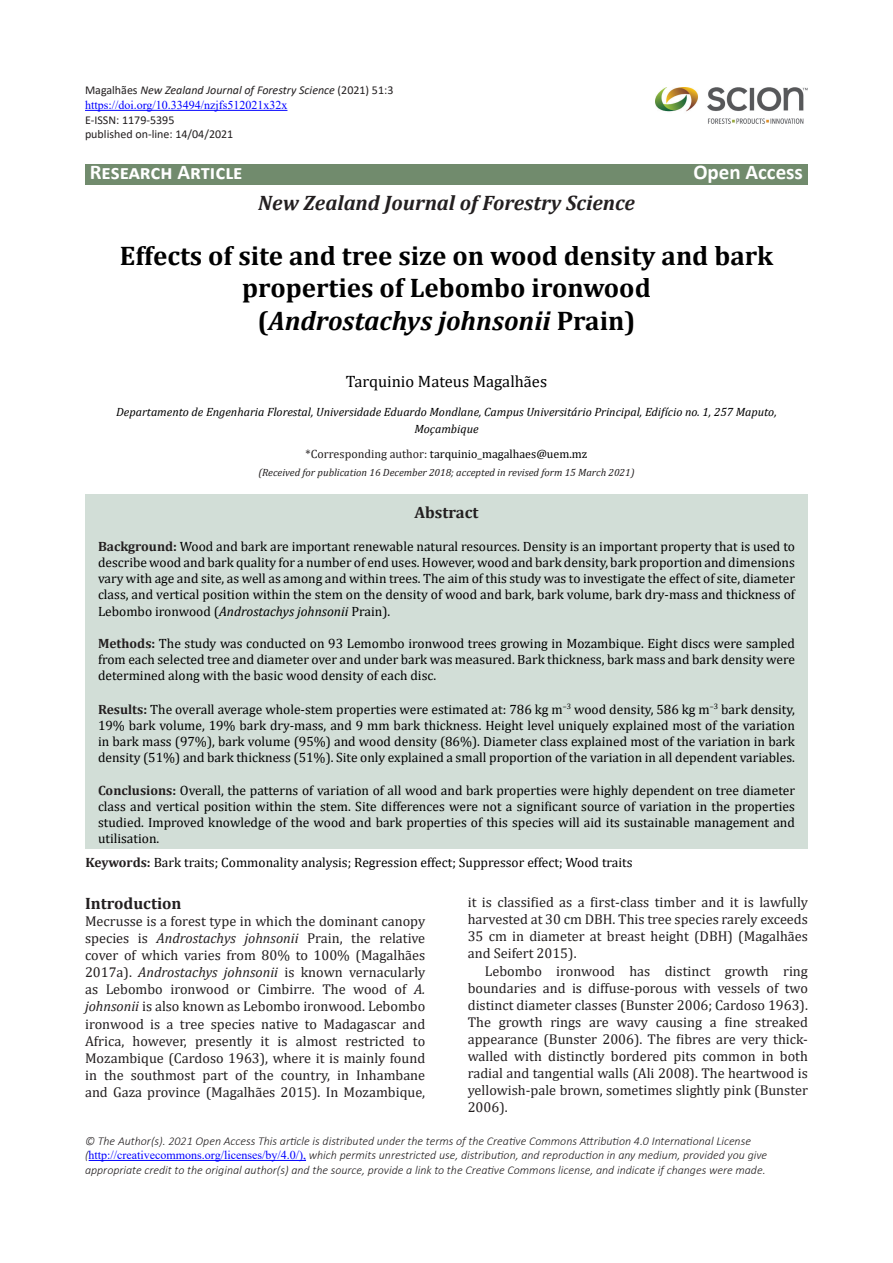
<style>
.page{position:relative;width:893px;height:1263px;background:#fff}
.page>*{position:absolute;margin:0;border:0;box-sizing:border-box;transform-origin:0 0}
.t1{font:700 27px/32.4px "Cambria";color:#000;text-align:center}
.t2{font:italic 700 21px "Cambria";color:#231f20}
.t3{font:700 21px "Calibri";color:#fff}
.Normal__Web{font:16.5px "Cambria";color:#000}
.t4{font:700 16.5px "Cambria";color:#231f20}
.t5{font:14.25px/17.1px "Cambria";color:#231f20;text-align:justify}
.t6{font:13.5px/16.2px "Cambria";color:#000;text-align:justify}
.t7{font:italic 300 12px/14.4px "Calibri";color:#231f20}
.Normal__Web-2{font:italic 12px/17.1px "Cambria";color:#000;text-align:center}
.t8{font:italic 12px "Calibri";color:#231f20}
.t9{font:12px "Cambria";color:#000}
.t10{font:12px "Calibri";color:#231f20}
.t11{font:12px "Times New Roman";color:#00f}
.t12{font:italic 10.5px "Cambria";color:#231f20}
.s1{font-style:normal}
.s2{font-style:italic}
.s3{color:#231f20}
.s4{font-weight:700;color:#231f20}
.s5{font-family:"Times New Roman";font-weight:400;font-style:normal;color:#00f}
</style>
<div class="page">
<div style="left:85px;top:495px;width:723px;height:354px;background:#d2ded7"></div>
<hr style="left:85px;top:110px;width:202px;height:1px;background:#00f">
<hr style="left:89px;top:1160px;width:217px;height:1px;background:#00f">
<img style="left:655px;top:87px;width:153px;height:37px">
<div style="left:85px;top:164px;width:723px;height:21px;background:#718b6d"></div>
<p class="t8" style="left:85px;top:82px;width:310px"><span class="s1">Magalhães</span> New Zealand Journal of Forestry Science <span class="s1">(2021) 51:3</span></p>
<p class="t11" style="left:85px;top:97px;width:204px">https://doi.org/10.33494/nzjfs512021x32x</p>
<p class="t10" style="left:85px;top:112px;width:91px">E-ISSN: 1179-5395</p>
<p class="t10" style="left:85px;top:126px;width:150px">published on-line: 14/04/2021</p>
<h2 class="t3" style="left:90px;top:158px;width:154px">Research Article</h2>
<h2 class="t3" style="left:693px;top:158px;width:111px">Open Access</h2>
<p class="t2" style="left:258px;top:188px;width:378px">New Zealand Journal of Forestry Science</p>
<p class="t1" style="left:120px;top:239px;width:655px">Effects of site and tree size on wood density and bark properties of Lebombo ironwood<br>(<span class="s2">Androstachys johnsonii</span> Prain)</p>
<p class="Normal__Web" style="left:346px;top:372px;width:203px">Tarquinio Mateus Magalhães</p>
<p class="Normal__Web-2" style="left:116px;top:403px;width:662px">Departamento de Engenharia Florestal, Universidade Eduardo Mondlane, Campus Universitário Principal, Edifício no. 1, 257 Maputo,<br>Moçambique</p>
<p class="t9" style="left:306px;top:447px;width:283px"><span class="s3">*Corresponding author:</span> tarquinio_magalhaes@uem.mz</p>
<p class="t12" style="left:258px;top:465px;width:378px">(Received for publication 16 December 2018; accepted in revised form 15 March 2021)</p>
<p class="t4" style="left:415px;top:501px;width:65px">Abstract</p>
<p class="t6" style="left:98px;top:538px;width:698px"><span class="s4">Background:</span> Wood and bark are important renewable natural resources. Density is an important property that is used to describe wood and bark quality for a number of end uses. However, wood and bark density, bark proportion and dimensions vary with age and site, as well as among and within trees. The aim of this study was to investigate the effect of site, diameter class, and vertical position within the stem on the density of wood and bark, bark volume, bark dry-mass and thickness of Lebombo ironwood (<span class="s2">Androstachys johnsonii</span> Prain).</p>
<p class="t6" style="left:98px;top:635px;width:698px"><span class="s4">Methods:</span> The study was conducted on 93 Lemombo ironwood trees growing in Mozambique. Eight discs were sampled from each selected tree and diameter over and under bark was measured. Bark thickness, bark mass and bark density were determined along with the basic wood density of each disc.</p>
<p class="t6" style="left:98px;top:701px;width:698px"><span class="s4">Results:</span> The overall average whole-stem properties were estimated at: 786 kg m<sup>–3</sup> wood density, 586 kg m<sup>–3</sup> bark density, 19% bark volume, 19% bark dry-mass, and 9 mm bark thickness. Height level uniquely explained most of the variation in bark mass (97%), bark volume (95%) and wood density (86%). Diameter class explained most of the variation in bark density (51%) and bark thickness (51%). Site only explained a small proportion of the variation in all dependent variables.</p>
<p class="t6" style="left:98px;top:782px;width:698px"><span class="s4">Conclusions:</span> Overall, the patterns of variation of all wood and bark properties were highly dependent on tree diameter class and vertical position within the stem. Site differences were not a significant source of variation in the properties studied. Improved knowledge of the wood and bark properties of this species will aid its sustainable management and utilisation.</p>
<p class="t6" style="left:85px;top:855px;width:549px"><span class="s4">Keywords:</span> Bark traits; Commonality analysis; Regression effect; Suppressor effect; Wood traits</p>
<p class="t4" style="left:85px;top:891px;width:98px">Introduction</p>
<p class="t5" style="left:85px;top:912px;width:342px">Mecrusse is a forest type in which the dominant canopy species is <span class="s2">Androstachys johnsonii</span> Prain, the relative cover of which varies from 80% to 100% (Magalhães 2017a). <span class="s2">Androstachys johnsonii</span> is known vernacularly as Lebombo ironwood or Cimbirre. The wood of <span class="s2">A. johnsonii</span> is also known as Lebombo ironwood. Lebombo ironwood is a tree species native to Madagascar and Africa, however, presently it is almost restricted to Mozambique (Cardoso 1963), where it is mainly found in the southmost part of the country, in Inhambane and Gaza province (Magalhães 2015). In Mozambique,</p>
<p class="t5" style="left:468px;top:894px;width:342px">it is classified as a first-class timber and it is lawfully harvested at 30 cm DBH. This tree species rarely exceeds 35 cm in diameter at breast height (DBH) (Magalhães and Seifert 2015).</p>
<p class="t5" style="left:468px;top:962px;width:342px;text-indent:17px">Lebombo ironwood has distinct growth ring boundaries and is diffuse-porous with vessels of two distinct diameter classes (Bunster 2006; Cardoso 1963).<br>The growth rings are wavy causing a fine streaked appearance (Bunster 2006). The fibres are very thick&shy;walled with distinctly bordered pits common in both radial and tangential walls (Ali 2008). The heartwood is yellowish-pale brown, sometimes slightly pink (Bunster 2006).</p>
<p class="t7" style="left:85px;top:1133px;width:684px">© The Author(s). 2021 Open Access This article is distributed under the terms of the Creative Commons Attribution 4.0 International License (<span class="s5">http://creativecommons.org/licenses/by/4.0/),</span> which permits unrestricted use, distribution, and reproduction in any medium, provided you give appropriate credit to the original author(s) and the source, provide a link to the Creative Commons license, and indicate if changes were made.</p>
</div>
